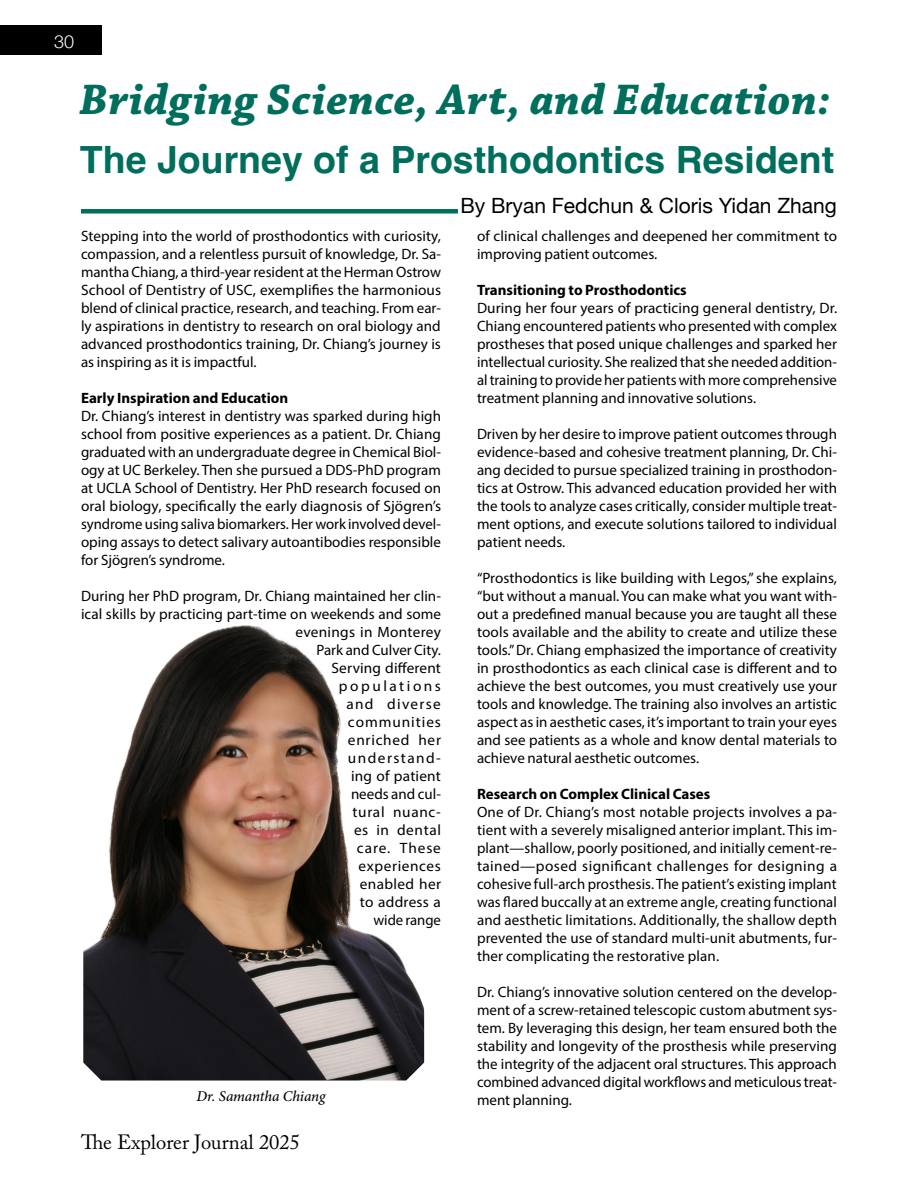
<style>
.page{position:relative;width:918px;height:1188px;background:#fff}
.page>*{position:absolute;margin:0;border:0;box-sizing:border-box;transform-origin:0 0}
.t1{font:italic 700 45px "Chaparral Pro";letter-spacing:.01em;color:#006e5c}
.t2{font:700 37.5px "Helvetica";color:#006e5c}
.t3{font:21px "Helvetica Neue";color:#000}
.t4{font:20.55px "Adobe Caslon Pro";color:#000}
.t5{font:300 18px "Helvetica Neue";color:#fff}
.t6{font:15px/18px "Myriad Pro";color:#000;text-align:justify}
.t7{font:700 15px "Myriad Pro";color:#000}
.t8{font:italic 500 15px "Minion Pro";letter-spacing:-.01em;color:#000}
</style>
<div class="page">
<div style="left:0;top:25px;width:102px;height:29px;background:#000"></div>
<div style="left:81px;top:209px;width:377px;height:5px;background:#006e5c"></div>
<img style="left:83px;top:625px;width:341px;height:456px">
<p class="t5" style="left:54px;top:27px;width:22px">30</p>
<h1 class="t1" style="left:80px;top:74px;width:752px">Bridging Science, Art, and Education:</h1>
<h2 class="t2" style="left:80px;top:137px;width:756px">The Journey of a Prosthodontics Resident</h2>
<h3 class="t3" style="left:460px;top:190px;width:378px">By Bryan Fedchun &amp; Cloris Yidan Zhang</h3>
<p class="t6" style="left:81px;top:227px;width:362px">Stepping into the world of prosthodontics with curiosity, compassion, and a relentless pursuit of knowledge, Dr. Sa&shy;mantha Chiang, a third-year resident at the Herman Ostrow School of Dentistry of USC, exemplifies the harmonious blend of clinical practice, research, and teaching. From ear&shy;ly aspirations in dentistry to research on oral biology and advanced prosthodontics training, Dr. Chiang’s journey is as inspiring as it is impactful.</p>
<p class="t7" style="left:81px;top:388px;width:209px">Early Inspiration and Education</p>
<p class="t6" style="left:81px;top:407px;width:362px">Dr. Chiang’s interest in dentistry was sparked during high school from positive experiences as a patient. Dr. Chiang graduated with an undergraduate degree in Chemical Biol&shy;ogy at UC Berkeley. Then she pursued a DDS-PhD program at UCLA School of Dentistry. Her PhD research focused on oral biology, specifically the early diagnosis of Sjögren’s syndrome using saliva biomarkers. Her work involved devel&shy;oping assays to detect salivary autoantibodies responsible for Sjögren’s syndrome.</p>
<p class="t6" style="left:81px;top:587px;width:362px;text-align:right">During her PhD program, Dr. Chiang maintained her clin&shy;ical skills by practicing part-time on weekends and some evenings in Monterey<br>Park and Culver City.<br>Serving different<br>populations<br>and diverse<br>communities<br>enriched her<br>understand-<br>ing of patient<br>needs and cul-<br>tural nuanc-<br>es in dental<br>care. These<br>experiences<br>enabled her<br>to address a<br>wide range</p>
<p class="t8" style="left:197px;top:1086px;width:130px">Dr. Samantha Chiang</p>
<h3 class="t4" style="left:81px;top:1130px;width:221px">The Explorer Journal 2025</h3>
<p class="t6" style="left:477px;top:227px;width:362px">of clinical challenges and deepened her commitment to improving patient outcomes.</p>
<p class="t7" style="left:477px;top:280px;width:211px">Transitioning to Prosthodontics</p>
<p class="t6" style="left:477px;top:299px;width:362px">During her four years of practicing general dentistry, Dr.<br>Chiang encountered patients who presented with complex prostheses that posed unique challenges and sparked her intellectual curiosity. She realized that she needed addition&shy;al training to provide her patients with more comprehensive treatment planning and innovative solutions.</p>
<p class="t6" style="left:477px;top:425px;width:362px">Driven by her desire to improve patient outcomes through evidence-based and cohesive treatment planning, Dr. Chi&shy;ang decided to pursue specialized training in prosthodon&shy;tics at Ostrow. This advanced education provided her with the tools to analyze cases critically, consider multiple treat&shy;ment options, and execute solutions tailored to individual patient needs.</p>
<p class="t6" style="left:477px;top:569px;width:362px">“Prosthodontics is like building with Legos,” she explains, “but without a manual. You can make what you want with&shy;out a predefined manual because you are taught all these tools available and the ability to create and utilize these tools.” Dr. Chiang emphasized the importance of creativity in prosthodontics as each clinical case is different and to achieve the best outcomes, you must creatively use your tools and knowledge. The training also involves an artistic aspect as in aesthetic cases, it’s important to train your eyes and see patients as a whole and know dental materials to achieve natural aesthetic outcomes.</p>
<p class="t7" style="left:477px;top:784px;width:235px">Research on Complex Clinical Cases</p>
<p class="t6" style="left:477px;top:803px;width:362px">One of Dr. Chiang’s most notable projects involves a pa&shy;tient with a severely misaligned anterior implant. This im&shy;plant—shallow, poorly positioned, and initially cement-re&shy;tained—posed significant challenges for designing a cohesive full-arch prosthesis. The patient’s existing implant was flared buccally at an extreme angle, creating functional and aesthetic limitations. Additionally, the shallow depth prevented the use of standard multi-unit abutments, fur&shy;ther complicating the restorative plan.</p>
<p class="t6" style="left:477px;top:983px;width:362px">Dr. Chiang’s innovative solution centered on the develop&shy;ment of a screw-retained telescopic custom abutment sys&shy;tem. By leveraging this design, her team ensured both the stability and longevity of the prosthesis while preserving the integrity of the adjacent oral structures. This approach combined advanced digital workflows and meticulous treat&shy;ment planning.</p>
</div>
